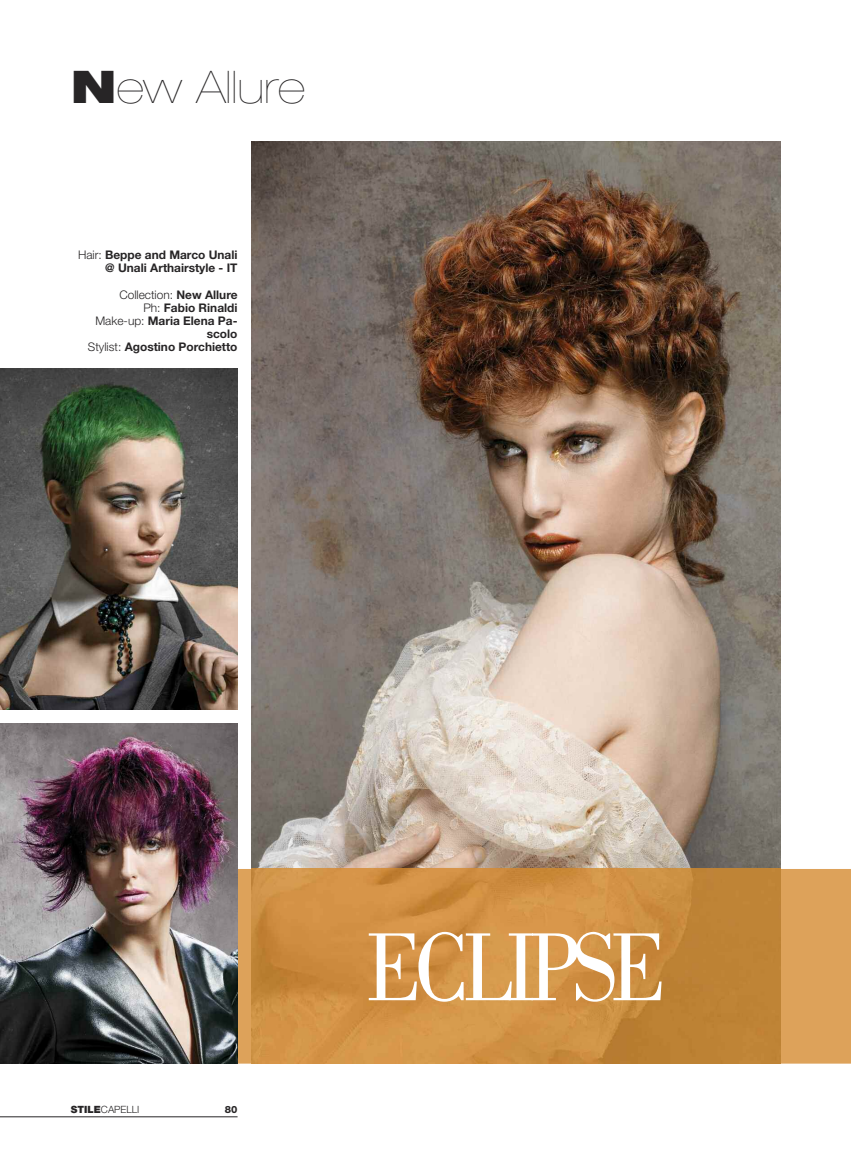
<style>
.page{position:relative;width:851px;height:1170px;background:#fff}
.page>*{position:absolute;margin:0;border:0;box-sizing:border-box;transform-origin:0 0}
.t1{font:100px "Bodoni Std";letter-spacing:-.075em;color:#fff;scale:.9 1}
.t2{font:200 expanded 45px "Helvetica Neue LT Std";color:#272526}
.t3{font:700 11.88px/13.1px "Helvetica Neue LT Std";color:#272526;text-align:right}
.t4{font:300 10px "Helvetica Neue LT Std";color:#272526}
.t5{font:800 10px "Helvetica Neue LT Std";color:#272526}
.s1{font-weight:900}
.s2{font-weight:300}
</style>
<div class="page">
<hr style="left:0;top:1116px;width:237px;height:1px;background:#272526">
<img style="left:252px;top:142px;width:528px;height:726px">
<img style="left:0;top:369px;width:237px;height:340px">
<div style="left:237px;top:868px;width:613px;height:195px;background:#dda25a"></div>
<img style="left:252px;top:868px;width:528px;height:195px">
<img style="left:0;top:723px;width:237px;height:340px">
<h2 class="t2" style="left:71px;top:71px;width:235px"><span class="s1">N</span>ew Allure</h2>
<p class="t3" style="left:78px;top:249px;width:161px"><span class="s2">Hair:</span> Beppe and Marco Unali @ Unali Arthairstyle - IT</p>
<p class="t3" style="left:88px;top:289px;width:151px"><span class="s2">Collection:</span> New Allure<br><span class="s2">Ph:</span> Fabio Rinaldi<br><span class="s2">Make-up:</span> Maria Elena Pa&shy;scolo<br><span class="s2">Stylist:</span> Agostino Porchietto</p>
<p class="t4" style="left:71px;top:1106px;width:70px"><span class="s1">STILE</span>CAPELLI</p>
<p class="t5" style="left:225px;top:1106px;width:14px">80</p>
<h1 class="t1" style="left:366px;top:930px;width:334px">ECLIPSE</h1>
</div>
